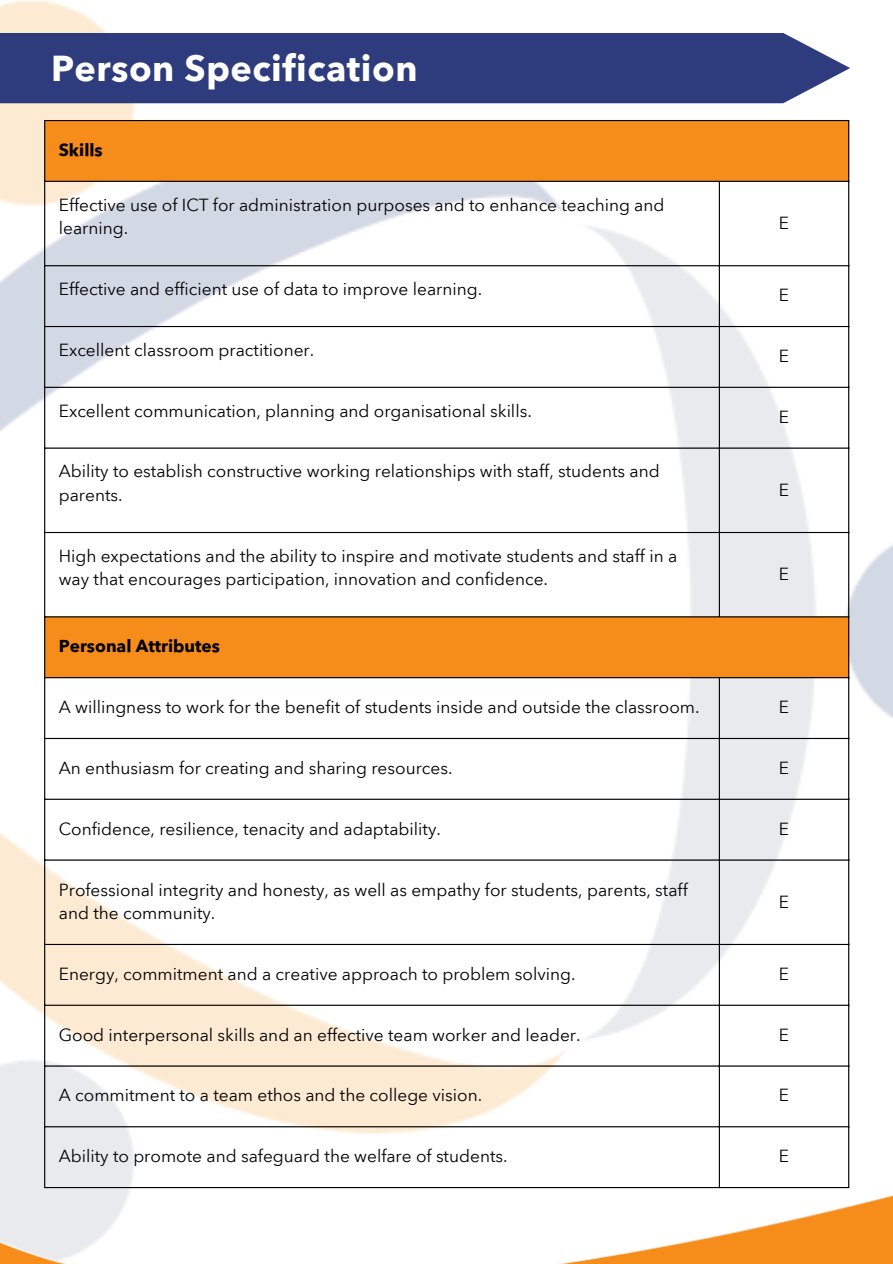
<style>
.page{position:relative;width:893px;height:1264px;background:#fff}
.page>*{position:absolute;margin:0;border:0;box-sizing:border-box;transform-origin:0 0}
.t1{font:700 36px "Avenir Next Arabic";letter-spacing:.015em;color:#fff}
.t2{font:17.25px/23.7px "Avenir Next Arabic";color:#000}
.t3{font:700 17.25px "Avenir Next Arabic";color:#000}
</style>
<div class="page">
<img style="left:0;top:0;width:892px;height:1263px">
<div style="left:65px;top:656px;width:491px;height:35px;background:#fdfefe"></div>
<svg style="left:45px;top:121px;width:803px;height:556px"></svg>
<hr style="left:44px;top:121px;width:1px;height:1065px;background:#000">
<hr style="left:718px;top:182px;width:1px;height:434px;background:#000">
<hr style="left:718px;top:678px;width:1px;height:508px;background:#000">
<hr style="left:848px;top:121px;width:1px;height:1065px;background:#000">
<hr style="left:44px;top:120px;width:805px;height:1px;background:#000">
<hr style="left:44px;top:181px;width:805px;height:1px;background:#000">
<hr style="left:44px;top:265px;width:805px;height:1px;background:#000">
<hr style="left:44px;top:326px;width:805px;height:1px;background:#000">
<hr style="left:44px;top:387px;width:805px;height:1px;background:#000">
<hr style="left:44px;top:447px;width:805px;height:1px;background:#000">
<hr style="left:44px;top:532px;width:805px;height:1px;background:#000">
<hr style="left:44px;top:616px;width:805px;height:1px;background:#000">
<hr style="left:44px;top:677px;width:805px;height:1px;background:#000">
<hr style="left:44px;top:738px;width:805px;height:1px;background:#000">
<hr style="left:44px;top:798px;width:805px;height:1px;background:#000">
<hr style="left:44px;top:859px;width:805px;height:1px;background:#000">
<hr style="left:44px;top:943px;width:805px;height:2px;background:#000">
<hr style="left:44px;top:1004px;width:805px;height:1px;background:#000">
<hr style="left:44px;top:1065px;width:805px;height:1px;background:#000">
<hr style="left:44px;top:1126px;width:805px;height:1px;background:#000">
<div style="left:0;top:33px;width:850px;height:70px;background:#2e3c7d"></div>
<img style="left:0;top:1174px;width:892px;height:88px">
<h1 class="t1" style="left:51px;top:48px;width:368px">Person Specification</h1>
<p class="t3" style="left:59px;top:140px;width:45px">Skills</p>
<p class="t2" style="left:59px;top:193px;width:607px">Effective use of ICT for administration purposes and to enhance teaching and learning.</p>
<p class="t2" style="left:778px;top:211px;width:12px">E</p>
<p class="t2" style="left:59px;top:277px;width:425px">Effective and efficient use of data to improve learning.</p>
<p class="t2" style="left:778px;top:283px;width:12px">E</p>
<p class="t2" style="left:59px;top:338px;width:257px">Excellent classroom practitioner.</p>
<p class="t2" style="left:778px;top:344px;width:12px">E</p>
<p class="t2" style="left:59px;top:399px;width:474px">Excellent communication, planning and organisational skills.</p>
<p class="t2" style="left:778px;top:405px;width:12px">E</p>
<p class="t2" style="left:59px;top:459px;width:602px">Ability to establish constructive working relationships with staff, students and parents.</p>
<p class="t2" style="left:59px;top:544px;width:620px">High expectations and the ability to inspire and motivate students and staff in a way that encourages participation, innovation and confidence.</p>
<p class="t3" style="left:59px;top:636px;width:163px">Personal Attributes</p>
<p class="t2" style="left:778px;top:478px;width:12px">E</p>
<p class="t2" style="left:778px;top:562px;width:12px">E</p>
<p class="t2" style="left:59px;top:695px;width:642px">A willingness to work for the benefit of students inside and outside the classroom.</p>
<p class="t2" style="left:778px;top:695px;width:12px">E</p>
<p class="t2" style="left:59px;top:756px;width:395px">An enthusiasm for creating and sharing resources.</p>
<p class="t2" style="left:778px;top:756px;width:12px">E</p>
<p class="t2" style="left:59px;top:817px;width:383px">Confidence, resilience, tenacity and adaptability.</p>
<p class="t2" style="left:778px;top:817px;width:12px">E</p>
<p class="t2" style="left:59px;top:877px;width:630px">Professional integrity and honesty, as well as empathy for students, parents, staff and the community.</p>
<p class="t2" style="left:778px;top:890px;width:12px">E</p>
<p class="t2" style="left:59px;top:962px;width:518px">Energy, commitment and a creative approach to problem solving.</p>
<p class="t2" style="left:778px;top:962px;width:12px">E</p>
<p class="t2" style="left:59px;top:1022px;width:523px">Good interpersonal skills and an effective team worker and leader.</p>
<p class="t2" style="left:778px;top:1022px;width:12px">E</p>
<p class="t2" style="left:59px;top:1083px;width:425px">A commitment to a team ethos and the college vision.</p>
<p class="t2" style="left:778px;top:1083px;width:12px">E</p>
<p class="t2" style="left:59px;top:1144px;width:450px">Ability to promote and safeguard the welfare of students.</p>
<p class="t2" style="left:778px;top:1144px;width:12px">E</p>
</div>
